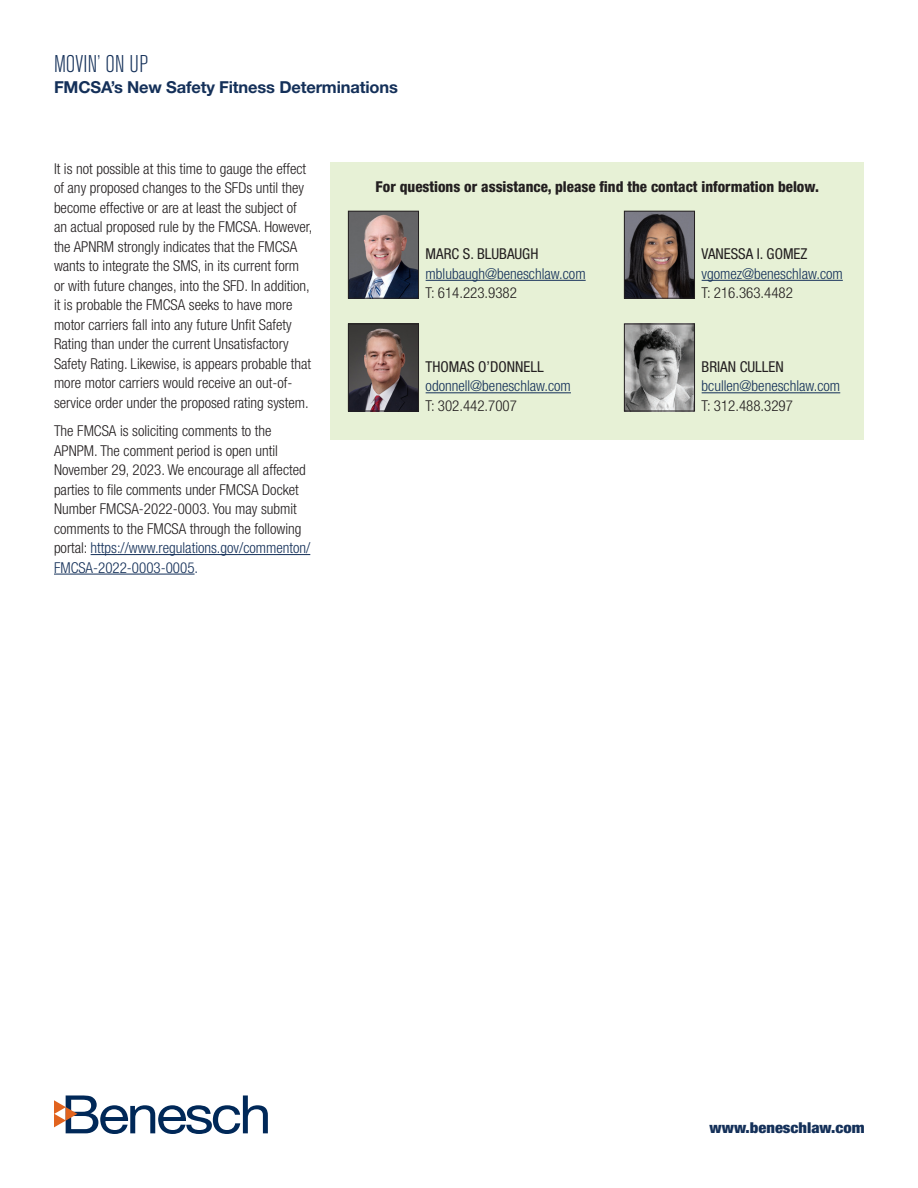
<style>
.page{position:relative;width:918px;height:1188px;background:#fff}
.page>*{position:absolute;margin:0;border:0;box-sizing:border-box;transform-origin:0 0}
.t1{font:300 condensed 24px "Akzidenz Grotesk BE";color:#143059}
.t2{font:700 16.5px "Helvetica Neue";letter-spacing:-.01em;color:#143059}
.Text_10_13_HNLightCo{font:300 condensed 15px/19.5px "Helvetica Neue";color:#231f20}
.t3{font:300 condensed 15px/19.5px "Helvetica Neue";color:#143059}
.t4{font:800 condensed 15px "Helvetica Neue";color:#231f20}
.t5{font:900 condensed 15px "Helvetica Neue";color:#143059;scale:1.1 1}
.s1{color:#143059}
.s2{font-weight:400;color:#231f20}
.s3{color:#231f20}
</style>
<div class="page">
<div style="left:330px;top:162px;width:534px;height:278px;background:#e7f1d6"></div>
<hr style="left:426px;top:280px;width:160px;height:1px;background:#143059">
<hr style="left:426px;top:392px;width:145px;height:1px;background:#143059">
<hr style="left:702px;top:280px;width:141px;height:1px;background:#143059">
<hr style="left:702px;top:392px;width:138px;height:1px;background:#143059">
<img style="left:626px;top:213px;width:67px;height:84px">
<div style="left:624px;top:211px;width:71px;height:88px;border:1px solid #231f20"></div>
<img style="left:626px;top:326px;width:67px;height:83px">
<div style="left:624px;top:324px;width:71px;height:87px;border:1px solid #231f20"></div>
<img style="left:350px;top:213px;width:67px;height:84px">
<div style="left:348px;top:211px;width:71px;height:88px;border:1px solid #231f20"></div>
<img style="left:350px;top:326px;width:67px;height:83px">
<div style="left:348px;top:324px;width:71px;height:87px;border:1px solid #231f20"></div>
<hr style="left:91px;top:554px;width:219px;height:1px;background:#143059">
<hr style="left:54px;top:574px;width:141px;height:1px;background:#143059">
<svg style="left:54px;top:1095px;width:214px;height:39px"></svg>
<p class="t1" style="left:54px;top:51px;width:96px">MOVIN’ ON UP</p>
<p class="t2" style="left:54px;top:77px;width:345px">FMCSA’s New Safety Fitness Determinations</p>
<p class="Text_10_13_HNLightCo" style="left:54px;top:159px;width:260px">It is not possible at this time to gauge the effect of any proposed changes to the SFDs until they become effective or are at least the subject of an actual proposed rule by the FMCSA. However, the APNRM strongly indicates that the FMCSA wants to integrate the SMS, in its current form or with future changes, into the SFD. In addition, it is probable the FMCSA seeks to have more motor carriers fall into any future Unfit Safety Rating than under the current Unsatisfactory Safety Rating. Likewise, is appears probable that more motor carriers would receive an out-of&shy;service order under the proposed rating system.</p>
<p class="Text_10_13_HNLightCo" style="left:54px;top:421px;width:258px">The FMCSA is soliciting comments to the APNPM. The comment period is open until November 29, 2023. We encourage all affected parties to file comments under FMCSA Docket Number FMCSA-2022-0003. You may submit comments to the FMCSA through the following portal: <span class="s1">https://www.regulations.gov/commenton/ FMCSA-2022-0003-0005.</span></p>
<p class="t4" style="left:376px;top:178px;width:445px">For questions or assistance, please find the contact information below.</p>
<p class="t3" style="left:426px;top:244px;width:162px"><span class="s2">MARC S. BLUBAUGH </span>mblubaugh@beneschlaw.com<br><span class="s3">T: 614.223.9382</span></p>
<p class="t3" style="left:426px;top:357px;width:147px"><span class="s2">THOMAS O’DONNELL </span>odonnell@beneschlaw.com<br><span class="s3">T: 302.442.7007</span></p>
<p class="t3" style="left:702px;top:244px;width:143px"><span class="s2">VANESSA I. GOMEZ </span>vgomez@beneschlaw.com<br><span class="s3">T: 216.363.4482</span></p>
<p class="t3" style="left:702px;top:357px;width:140px"><span class="s2">BRIAN CULLEN </span>bcullen@beneschlaw.com<br><span class="s3">T: 312.488.3297</span></p>
<p class="t5" style="left:710px;top:1118px;width:142px">www.beneschlaw.com</p>
</div>
